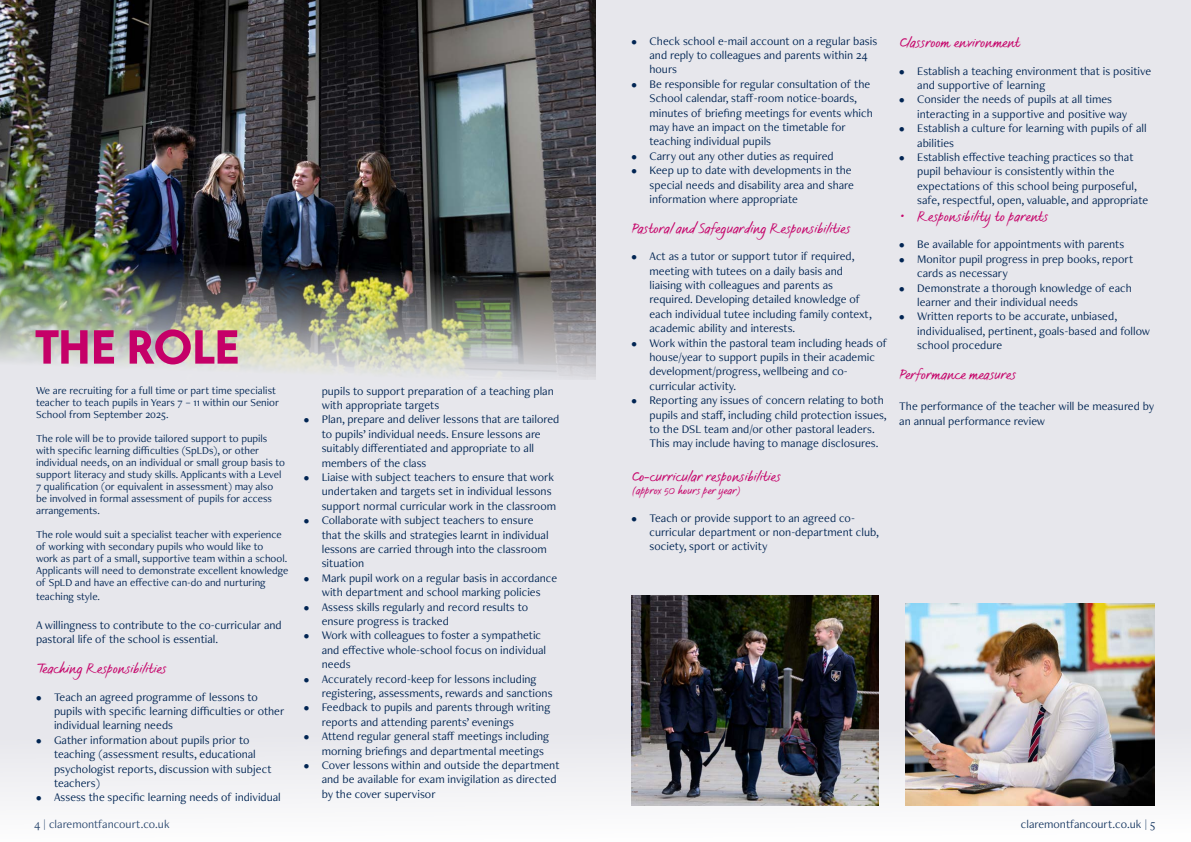
<style>
.page{position:relative;width:1191px;height:842px;background:#fff}
.page>*{position:absolute;margin:0;border:0;box-sizing:border-box;transform-origin:0 0}
.t1{font:800 50px "URW Geometric";color:#c50068}
.t2{font:14px "FS Sammy";color:#c50068}
.t3{font:12px/14.4px "Freight Neo Pro";color:#012553}
.t4{font:11px/12px "Freight Neo Pro";color:#012553}
.t5{font:11px "FS Sammy";color:#c50068}
</style>
<div class="page">
<div style="left:0;top:0;width:1191px;height:806px;background:#e7e7ec"></div>
<img style="left:0;top:0;width:595px;height:380px">
<img style="left:631px;top:596px;width:247px;height:210px">
<img style="left:905px;top:603px;width:250px;height:203px">
<h1 class="t1" style="left:36px;top:310px;width:205px">THE ROLE</h1>
<p class="t4" style="left:36px;top:384px;width:244px">We are recruiting for a full time or part time specialist teacher to teach pupils in Years 7 – 11 within our Senior<br>School from September 2025.</p>
<p class="t4" style="left:36px;top:432px;width:250px">The role will be to provide tailored support to pupils with specific learning difficulties (SpLDs), or other individual needs, on an individual or small group basis to support literacy and study skills. Applicants with a Level 7 qualification (or equivalent in assessment) may also be involved in formal assessment of pupils for access arrangements.</p>
<p class="t4" style="left:36px;top:528px;width:254px">The role would suit a specialist teacher with experience of working with secondary pupils who would like to<br>work as part of a small, supportive team within a school.<br>Applicants will need to demonstrate excellent knowledge of SpLD and have an effective can-do and nurturing</p>
<p class="t4" style="left:36px;top:590px;width:66px">teaching style.</p>
<p class="t3" style="left:36px;top:617px;width:247px">A willingness to contribute to the co-curricular and pastoral life of the school is essential.</p>
<p class="t2" style="left:36px;top:660px;width:132px">Teaching Responsibilities</p>
<p class="t3" style="left:54px;top:689px;width:232px;text-indent:-18px">• Teach an agreed programme of lessons to pupils with specific learning difficulties or other individual learning needs</p>
<p class="t3" style="left:54px;top:732px;width:219px;text-indent:-18px">• Gather information about pupils prior to teaching (assessment results, educational psychologist reports, discussion with subject teachers)</p>
<p class="t3" style="left:36px;top:790px;width:246px">• Assess the specific learning needs of individual</p>
<p class="t3" style="left:322px;top:383px;width:233px">pupils to support preparation of a teaching plan with appropriate targets</p>
<p class="t3" style="left:322px;top:412px;width:239px;text-indent:-18px">• Plan, prepare and deliver lessons that are tailored to pupils’ individual needs. Ensure lessons are suitably differentiated and appropriate to all members of the class</p>
<p class="t3" style="left:322px;top:469px;width:236px;text-indent:-18px">• Liaise with subject teachers to ensure that work undertaken and targets set in individual lessons support normal curricular work in the classroom</p>
<p class="t3" style="left:322px;top:513px;width:228px;text-indent:-18px">• Collaborate with subject teachers to ensure that the skills and strategies learnt in individual lessons are carried through into the classroom situation</p>
<p class="t3" style="left:304px;top:570px;width:255px;text-align:center">• Mark pupil work on a regular basis in accordance with department and school marking policies</p>
<p class="t3" style="left:322px;top:599px;width:208px;text-indent:-18px">• Assess skills regularly and record results to ensure progress is tracked</p>
<p class="t3" style="left:322px;top:628px;width:226px;text-indent:-18px">• Work with colleagues to foster a sympathetic and effective whole-school focus on individual needs</p>
<p class="t3" style="left:322px;top:671px;width:232px;text-indent:-18px">• Accurately record-keep for lessons including registering, assessments, rewards and sanctions</p>
<p class="t3" style="left:322px;top:700px;width:230px;text-indent:-18px">• Feedback to pupils and parents through writing reports and attending parents’ evenings</p>
<p class="t3" style="left:322px;top:729px;width:229px;text-indent:-18px">• Attend regular general staff meetings including morning briefings and departmental meetings</p>
<p class="t3" style="left:322px;top:757px;width:239px;text-indent:-18px">• Cover lessons within and outside the department and be available for exam invigilation as directed by the cover supervisor</p>
<p class="t3" style="left:649px;top:33px;width:229px;text-indent:-18px">• Check school e-mail account on a regular basis and reply to colleagues and parents within 24 hours</p>
<p class="t3" style="left:649px;top:76px;width:225px;text-indent:-18px">• Be responsible for regular consultation of the School calendar, staff-room notice-boards, minutes of briefing meetings for events which may have an impact on the timetable for teaching individual pupils</p>
<p class="t3" style="left:631px;top:148px;width:204px">• Carry out any other duties as required</p>
<p class="t3" style="left:649px;top:163px;width:206px;text-indent:-18px">• Keep up to date with developments in the special needs and disability area and share information where appropriate</p>
<p class="t2" style="left:631px;top:220px;width:220px">Pastoral and Safeguarding Responsibilities</p>
<p class="t3" style="left:649px;top:249px;width:224px;text-indent:-18px">• Act as a tutor or support tutor if required, meeting with tutees on a daily basis and liaising with colleagues and parents as required. Developing detailed knowledge of each individual tutee including family context, academic ability and interests.</p>
<p class="t3" style="left:649px;top:335px;width:239px;text-indent:-18px">• Work within the pastoral team including heads of house/year to support pupils in their academic development/progress, wellbeing and co&shy;curricular activity.</p>
<p class="t3" style="left:649px;top:393px;width:239px;text-indent:-18px">• Reporting any issues of concern relating to both pupils and staff, including child protection issues, to the DSL team and/or other pastoral leaders.<br>This may include having to manage disclosures.</p>
<p class="t2" style="left:631px;top:468px;width:151px">Co-curricular responsibilities</p>
<p class="t5" style="left:631px;top:484px;width:111px">(approx 50 hours per year)</p>
<p class="t3" style="left:649px;top:510px;width:231px;text-indent:-18px">• Teach or provide support to an agreed co&shy;curricular department or non-department club, society, sport or activity</p>
<p class="t2" style="left:899px;top:34px;width:122px">Classroom environment</p>
<p class="t3" style="left:917px;top:63px;width:235px;text-indent:-18px">• Establish a teaching environment that is positive and supportive of learning</p>
<p class="t3" style="left:917px;top:92px;width:212px;text-indent:-18px">• Consider the needs of pupils at all times interacting in a supportive and positive way</p>
<p class="t3" style="left:917px;top:121px;width:231px;text-indent:-18px">• Establish a culture for learning with pupils of all abilities</p>
<p class="t3" style="left:917px;top:150px;width:232px;text-indent:-18px">• Establish effective teaching practices so that pupil behaviour is consistently within the expectations of this school being purposeful, safe, respectful, open, valuable, and appropriate</p>
<p class="t2" style="left:899px;top:208px;width:150px">• Responsibility to parents</p>
<p class="t3" style="left:899px;top:237px;width:226px">• Be available for appointments with parents</p>
<p class="t3" style="left:917px;top:251px;width:217px;text-indent:-18px">• Monitor pupil progress in prep books, report cards as necessary</p>
<p class="t3" style="left:917px;top:280px;width:216px;text-indent:-18px">• Demonstrate a thorough knowledge of each learner and their individual needs</p>
<p class="t3" style="left:917px;top:309px;width:234px;text-indent:-18px">• Written reports to be accurate, unbiased, individualised, pertinent, goals-based and follow school procedure</p>
<p class="t2" style="left:899px;top:366px;width:118px">Performance measures</p>
<p class="t3" style="left:899px;top:399px;width:257px">The performance of the teacher will be measured by an annual performance review</p>
<p class="t3" style="left:34px;top:816px;width:137px">4 | claremontfancourt.co.uk</p>
<p class="t3" style="left:1020px;top:816px;width:136px">claremontfancourt.co.uk | 5</p>
</div>
